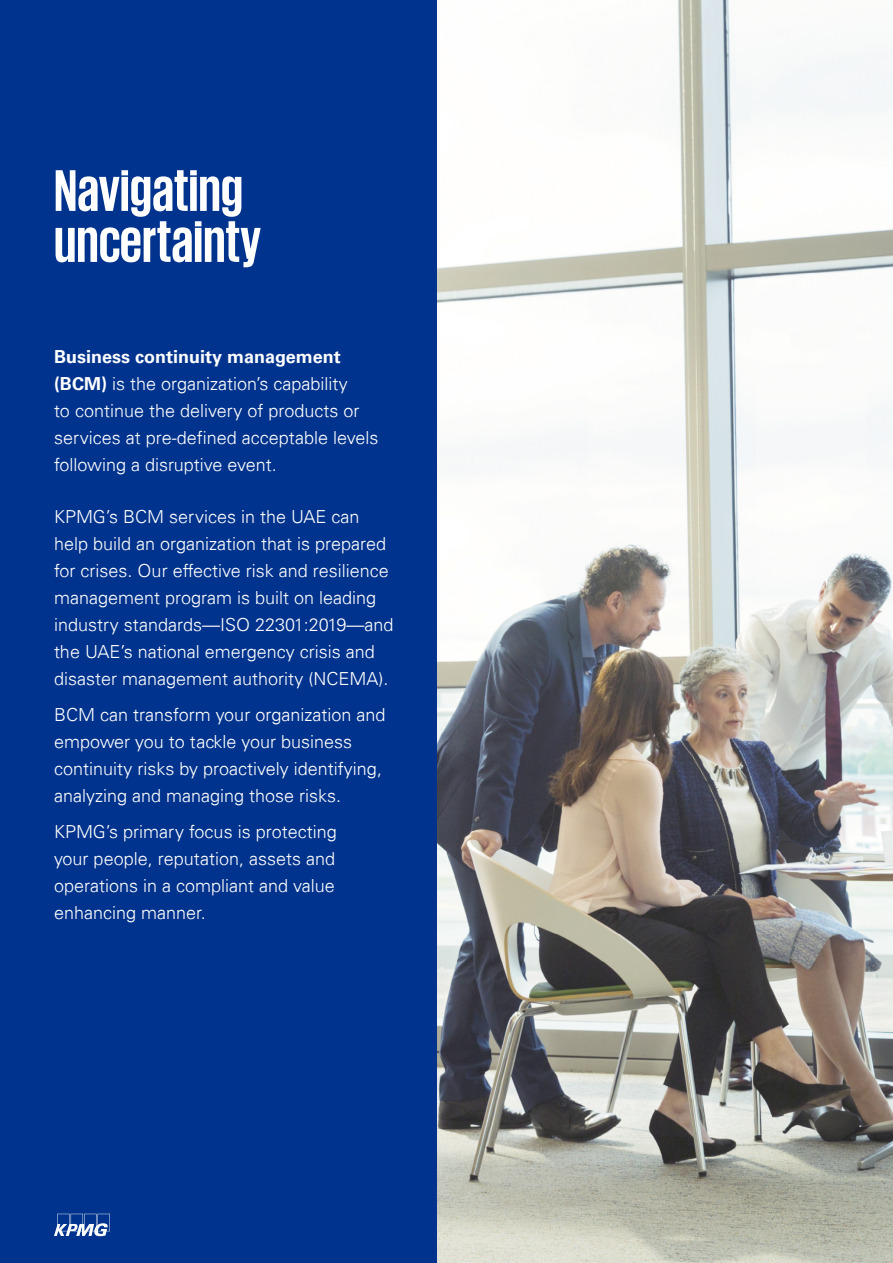
<style>
.page{position:relative;width:893px;height:1263px;background:#fff}
.page>*{position:absolute;margin:0;border:0;box-sizing:border-box;transform-origin:0 0}
.t1{font:700 60px/51px "KPMG";color:#fff}
.t2{font:300 18px/27px "Univers 45";color:#fff}
.t3{font:700 18px "Univers 65";color:#fff}
.s1{font-family:"Univers 65";font-weight:700}
</style>
<div class="page">
<div style="left:0;top:0;width:437px;height:1263px;background:#00338d"></div>
<img style="left:437px;top:0;width:456px;height:1263px">
<svg style="left:54px;top:1214px;width:56px;height:22px"></svg>
<h1 class="t1" style="left:54px;top:163px;width:208px">Navigating uncertainty</h1>
<p class="t3" style="left:54px;top:346px;width:288px">Business continuity management</p>
<p class="t2" style="left:54px;top:370px;width:326px"><span class="s1">(BCM)</span> is the organization’s capability<br>to continue the delivery of products or services at pre-defined acceptable levels following a disruptive event.</p>
<p class="t2" style="left:54px;top:503px;width:341px">KPMG’s BCM services in the UAE can help build an organization that is prepared for crises. Our effective risk and resilience management program is built on leading industry standards—ISO 22301:2019—and the UAE’s national emergency crisis and disaster management authority (NCEMA).</p>
<p class="t2" style="left:54px;top:701px;width:333px">BCM can transform your organization and empower you to tackle your business continuity risks by proactively identifying, analyzing and managing those risks.</p>
<p class="t2" style="left:54px;top:818px;width:284px;text-align:justify">KPMG’s primary focus is protecting your people, reputation, assets and operations in a compliant and value enhancing manner.</p>
</div>
